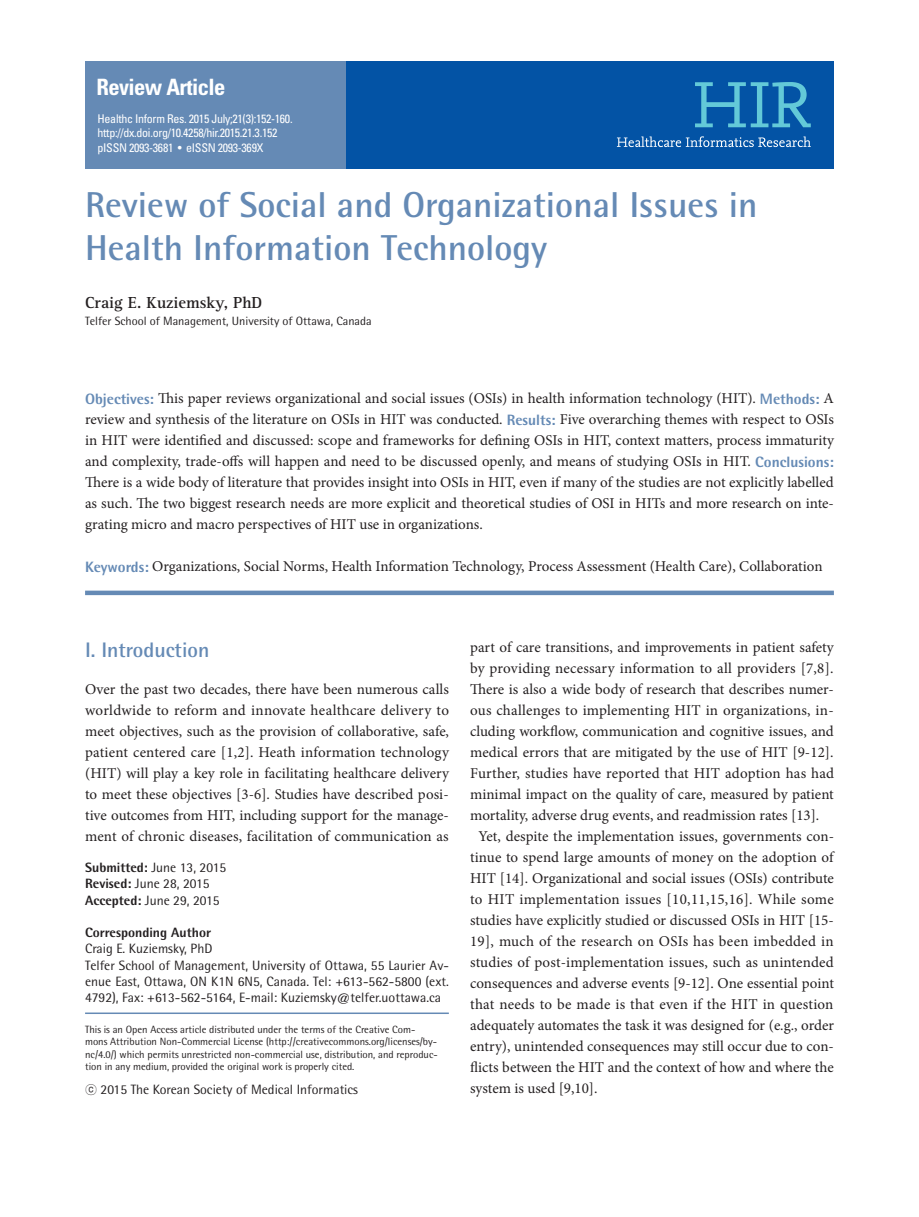
<style>
.page{position:relative;width:919px;height:1217px;background:#fff}
.page>*{position:absolute;margin:0;border:0;box-sizing:border-box;transform-origin:0 0}
.t1{font:700 36px/43.2px "Rotis Semi Sans Std";color:#658ab5}
.t2{font:700 condensed 22.5px "Univers LT Std";letter-spacing:-.025em;color:#fff}
.t3{font:700 21px "Rotis Semi Sans Std";color:#658ab5}
.t4{font:700 16.5px "Rotis Serif Std";color:#231f20}
.t5{font:15px/21px "Minion Pro";color:#231f20;text-align:justify}
.t6{font:15px "Minion Pro";letter-spacing:.02em;color:#231f20}
.t7{font:13.5px/16.2px "Rotis Semi Sans Std";color:#231f20}
.t8{font:800 13.5px "Rotis Semi Sans Std";color:#231f20}
.t9{font:condensed 12px/14.4px "Univers LT Std";letter-spacing:-.025em;color:#fff}
.t10{font:12px "Rotis Semi Sans Std";color:#231f20}
.t11{font:10.5px/12.6px "Rotis Semi Sans Std";color:#231f20}
.s1{font-family:"Rotis Semi Sans Std";font-weight:800;color:#658ab5}
.s2{font-weight:800}
.s3{font-family:"Gulim";font-size:12px}
</style>
<div class="page">
<div style="left:85px;top:61px;width:748px;height:107px;background:#0353a5"></div>
<div style="left:85px;top:61px;width:260px;height:107px;background:#658ab5"></div>
<svg style="left:695px;top:82px;width:115px;height:45px"></svg>
<svg style="left:617px;top:136px;width:193px;height:11px"></svg>
<div style="left:85px;top:590px;width:748px;height:5px;background:#658ab5"></div>
<hr style="left:85px;top:1012px;width:364px;height:1px;background:#658ab5">
<h2 class="t2" style="left:96px;top:73px;width:130px">Review Article</h2>
<p class="t9" style="left:97px;top:111px;width:197px">Healthc Inform Res. 2015 July;21(3):152-160. http://dx.doi.org/10.4258/hir.2015.21.3.152 pISSN 2093-3681 • eISSN 2093-369X</p>
<h1 class="t1" style="left:85px;top:183px;width:673px">Review of Social and Organizational Issues in<br>Health Information Technology</h1>
<p class="t4" style="left:85px;top:292px;width:179px">Craig E. Kuziemsky, PhD</p>
<p class="t10" style="left:85px;top:314px;width:288px">Telfer School of Management, University of Ottawa, Canada</p>
<p class="t5" style="left:85px;top:388px;width:750px"><span class="s1">Objectives:</span> This paper reviews organizational and social issues (OSIs) in health information technology (HIT). <span class="s1">Methods:</span> A review and synthesis of the literature on OSIs in HIT was conducted. <span class="s1">Results:</span> Five overarching themes with respect to OSIs in HIT were identified and discussed: scope and frameworks for defining OSIs in HIT, context matters, process immaturity and complexity, trade-offs will happen and need to be discussed openly, and means of studying OSIs in HIT. <span class="s1">Conclusions:<br></span>There is a wide body of literature that provides insight into OSIs in HIT, even if many of the studies are not explicitly labelled as such. The two biggest research needs are more explicit and theoretical studies of OSI in HITs and more research on inte&shy;grating micro and macro perspectives of HIT use in organizations.</p>
<p class="t5" style="left:85px;top:556px;width:739px"><span class="s1">Keywords:</span> Organizations, Social Norms, Health Information Technology, Process Assessment (Health Care), Collaboration</p>
<h3 class="t3" style="left:85px;top:637px;width:126px">I. Introduction</h3>
<p class="t5" style="left:85px;top:678px;width:365px">Over the past two decades, there have been numerous calls worldwide to reform and innovate healthcare delivery to meet objectives, such as the provision of collaborative, safe, patient centered care [1,2]. Heath information technology (HIT) will play a key role in facilitating healthcare delivery to meet these objectives [3-6]. Studies have described posi&shy;tive outcomes from HIT, including support for the manage&shy;ment of chronic diseases, facilitation of communication as</p>
<p class="t7" style="left:85px;top:859px;width:143px"><span class="s2">Submitted:</span> June 13, 2015<br><span class="s2">Revised:</span> June 28, 2015<br><span class="s2">Accepted:</span> June 29, 2015</p>
<p class="t8" style="left:85px;top:923px;width:127px">Corresponding Author</p>
<p class="t7" style="left:85px;top:940px;width:365px">Craig E. Kuziemsky, PhD<br>Telfer School of Management, University of Ottawa, 55 Laurier Av&shy;enue East, Ottawa, ON K1N 6N5, Canada. Tel: +613-562-5800 (ext.<br>4792), Fax: +613-562-5164, E-mail: Kuziemsky@telfer.uottawa.ca</p>
<p class="t11" style="left:85px;top:1022px;width:354px">This is an Open Access article distributed under the terms of the Creative Com&shy;mons Attribution Non-Commercial License (http://creativecommons.org/licenses/by&shy;nc/4.0/) which permits unrestricted non-commercial use, distribution, and reproduc&shy;tion in any medium, provided the original work is properly cited.</p>
<p class="t7" style="left:85px;top:1081px;width:274px"><span class="s3">ⓒ</span> 2015 The Korean Society of Medical Informatics</p>
<p class="t5" style="left:470px;top:636px;width:365px">part of care transitions, and improvements in patient safety</p>
<p class="t5" style="left:470px;top:657px;width:365px">by providing necessary information to all providers [7,8].</p>
<p class="t5" style="left:470px;top:678px;width:365px">There is also a wide body of research that describes numer-</p>
<p class="t5" style="left:470px;top:699px;width:365px">ous challenges to implementing HIT in organizations, in-</p>
<p class="t5" style="left:470px;top:720px;width:365px">cluding workflow, communication and cognitive issues, and</p>
<p class="t5" style="left:470px;top:741px;width:365px">medical errors that are mitigated by the use of HIT [9-12].</p>
<p class="t5" style="left:470px;top:762px;width:365px">Further, studies have reported that HIT adoption has had</p>
<p class="t5" style="left:470px;top:783px;width:365px">minimal impact on the quality of care, measured by patient</p>
<p class="t5" style="left:470px;top:804px;width:350px">mortality, adverse drug events, and readmission rates [13].</p>
<p class="t5" style="left:478px;top:825px;width:357px">Yet, despite the implementation issues, governments con-</p>
<p class="t5" style="left:470px;top:846px;width:365px">tinue to spend large amounts of money on the adoption of</p>
<p class="t5" style="left:470px;top:867px;width:365px">HIT [14]. Organizational and social issues (OSIs) contribute</p>
<p class="t6" style="left:470px;top:888px;width:365px">to HIT implementation issues [10,11,15,16]. While some</p>
<p class="t5" style="left:470px;top:909px;width:365px">studies have explicitly studied or discussed OSIs in HIT [15-</p>
<p class="t6" style="left:470px;top:930px;width:365px">19], much of the research on OSIs has been imbedded in</p>
<p class="t5" style="left:470px;top:951px;width:365px">studies of post-implementation issues, such as unintended</p>
<p class="t5" style="left:470px;top:972px;width:365px">consequences and adverse events [9-12]. One essential point</p>
<p class="t5" style="left:470px;top:993px;width:365px">that needs to be made is that even if the HIT in question</p>
<p class="t5" style="left:470px;top:1014px;width:365px">adequately automates the task it was designed for (e.g., order</p>
<p class="t5" style="left:470px;top:1035px;width:365px">entry), unintended consequences may still occur due to con-</p>
<p class="t5" style="left:470px;top:1056px;width:365px">flicts between the HIT and the context of how and where the</p>
<p class="t5" style="left:470px;top:1077px;width:129px">system is used [9,10].</p>
</div>
